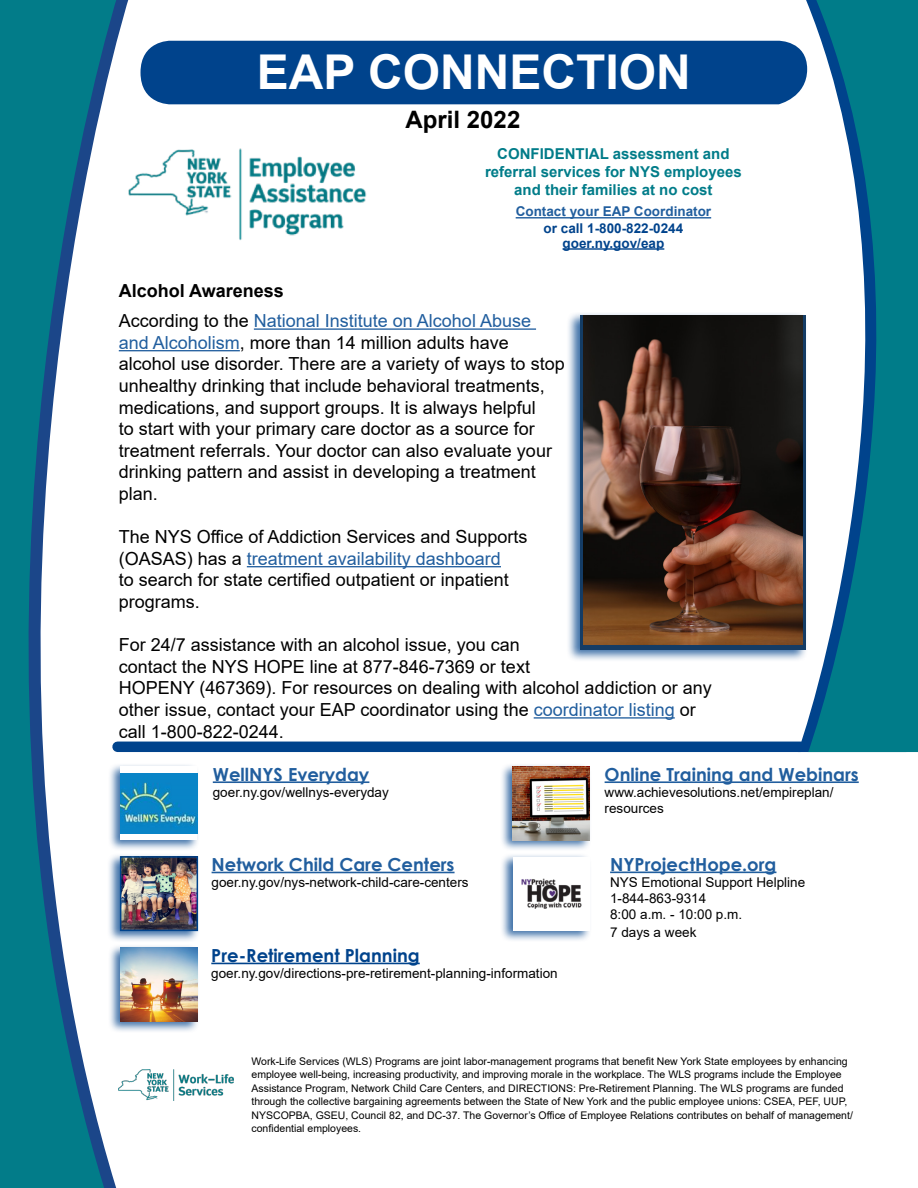
<style>
.page{position:relative;width:918px;height:1188px;background:#fff}
.page>*{position:absolute;margin:0;border:0;box-sizing:border-box;transform-origin:0 0}
.t1{font:700 48px "Arial";color:#fff}
.t2{font:700 24px "Arial";color:#000}
.t3{font:18px/21.6px "Arial";color:#000}
.t4{font:700 18px "Century Gothic";color:#215e9e}
.t5{font:18px "Arial";color:#215e9e}
.t6{font:700 18px "Century Gothic";color:#00438c}
.t7{font:700 18px "Arial";color:#000}
.t8{font:700 15px/18px "Arial";color:#007c89;text-align:center}
.t9{font:13.5px/16.2px "Arial";color:#000}
.t10{font:700 13.5px "Arial";color:#00438c}
.t11{font:700 13.5px "Arial";color:#215e9e}
.t12{font:10.5px/13.5px "Arial";color:#000}
.s1{color:#000}
.s2{color:#215e9e}
</style>
<div class="page">
<svg style="left:0;top:0;width:116px;height:1188px"></svg>
<div style="left:141px;top:41px;width:656px;height:63px;background:#00438c"></div>
<svg style="left:797px;top:0;width:11px;height:752px"></svg>
<svg style="left:808px;top:0;width:110px;height:752px;fill:#007c89"></svg>
<hr style="left:254px;top:328px;width:282px;height:2px;background:#215e9e">
<hr style="left:119px;top:350px;width:121px;height:1px;background:#215e9e">
<hr style="left:247px;top:566px;width:254px;height:1px;background:#215e9e">
<hr style="left:534px;top:717px;width:141px;height:2px;background:#215e9e">
<img style="left:128px;top:148px;width:239px;height:93px">
<div style="left:566px;top:312px;width:243px;height:350px;background:#00438c;opacity:.75"></div>
<div style="left:580px;top:315px;width:226px;height:335px;background:#143c65"></div>
<img style="left:583px;top:315px;width:220px;height:329px">
<hr style="left:516px;top:217px;width:195px;height:1px;background:#215e9e">
<hr style="left:563px;top:248px;width:101px;height:2px;background:#00438c">
<div style="left:107px;top:763px;width:93px;height:89px;background:#00438c;opacity:.75"></div>
<div style="left:121px;top:767px;width:76px;height:73px;background:#fff"></div>
<img style="left:121px;top:773px;width:76px;height:61px">
<div style="left:107px;top:853px;width:94px;height:90px;background:#00438c;opacity:.75"></div>
<img style="left:123px;top:859px;width:72px;height:69px">
<div style="left:120px;top:856px;width:78px;height:75px;border:2px solid #00438c"></div>
<div style="left:107px;top:944px;width:93px;height:89px;background:#00438c;opacity:.75"></div>
<img style="left:121px;top:948px;width:76px;height:73px">
<div style="left:499px;top:763px;width:92px;height:89px;background:#00438c;opacity:.75"></div>
<img style="left:512px;top:767px;width:77px;height:73px">
<div style="left:500px;top:853px;width:92px;height:89px;background:#00438c;opacity:.75"></div>
<div style="left:513px;top:857px;width:77px;height:73px;background:#fff"></div>
<img style="left:521px;top:879px;width:61px;height:29px">
<div style="left:118px;top:742px;width:683px;height:10px;background:#00438c"></div>
<hr style="left:213px;top:781px;width:156px;height:2px;background:#215e9e">
<hr style="left:212px;top:872px;width:243px;height:1px;background:#215e9e">
<hr style="left:211px;top:963px;width:209px;height:1px;background:#00438c">
<hr style="left:605px;top:781px;width:254px;height:2px;background:#215e9e">
<hr style="left:610px;top:872px;width:166px;height:1px;background:#215e9e">
<img style="left:119px;top:1070px;width:114px;height:31px">
<p class="t1" style="left:257px;top:39px;width:435px">EAP CONNECTION</p>
<p class="t2" style="left:406px;top:103px;width:116px">April 2022</p>
<p class="t8" style="left:485px;top:145px;width:258px">CONFIDENTIAL assessment and referral services for NYS employees and their families at no cost</p>
<p class="t11" style="left:516px;top:202px;width:197px">Contact your EAP Coordinator</p>
<p class="t10" style="left:544px;top:218px;width:141px">or call 1-800-822-0244</p>
<p class="t10" style="left:563px;top:233px;width:103px">goer.ny.gov/eap</p>
<p class="t7" style="left:119px;top:278px;width:167px">Alcohol Awareness</p>
<p class="t5" style="left:119px;top:308px;width:414px"><span class="s1">According to the</span> National Institute on Alcohol Abuse</p>
<p class="t3" style="left:119px;top:332px;width:447px"><span class="s2">and Alcoholism</span>, more than 14 million adults have alcohol use disorder. There are a variety of ways to stop unhealthy drinking that include behavioral treatments, medications, and support groups. It is always helpful<br>to start with your primary care doctor as a source for treatment referrals. Your doctor can also evaluate your drinking pattern and assist in developing a treatment plan.</p>
<p class="t3" style="left:119px;top:526px;width:410px">The NYS Office of Addiction Services and Supports (OASAS) has a <span class="s2">treatment availability dashboard<br></span>to search for state certified outpatient or inpatient programs.</p>
<p class="t3" style="left:119px;top:634px;width:594px">For 24/7 assistance with an alcohol issue, you can<br>contact the NYS HOPE line at 877-846-7369 or text<br>HOPENY (467369). For resources on dealing with alcohol addiction or any other issue, contact your EAP coordinator using the <span class="s2">coordinator listing</span> or call 1-800-822-0244.</p>
<p class="t4" style="left:213px;top:760px;width:158px">WellNYS Everyday</p>
<p class="t9" style="left:213px;top:784px;width:178px">goer.ny.gov/wellnys-everyday</p>
<p class="t4" style="left:605px;top:760px;width:256px">Online Training and Webinars</p>
<p class="t9" style="left:605px;top:784px;width:230px">www.achievesolutions.net/empireplan/ resources</p>
<p class="t4" style="left:212px;top:851px;width:244px">Network Child Care Centers</p>
<p class="t9" style="left:212px;top:874px;width:259px">goer.ny.gov/nys-network-child-care-centers</p>
<p class="t6" style="left:211px;top:942px;width:210px">Pre-Retirement Planning</p>
<p class="t9" style="left:211px;top:965px;width:348px">goer.ny.gov/directions-pre-retirement-planning-information</p>
<p class="t4" style="left:610px;top:850px;width:168px">NYProjectHope.org</p>
<p class="t9" style="left:610px;top:874px;width:197px">NYS Emotional Support Helpline<br>1-844-863-9314</p>
<p class="t9" style="left:610px;top:906px;width:134px">8:00 a.m. - 10:00 p.m.</p>
<p class="t9" style="left:610px;top:924px;width:88px">7 days a week</p>
<p class="t12" style="left:252px;top:1054px;width:603px">Work-Life Services (WLS) Programs are joint labor-management programs that benefit New York State employees by enhancing employee well-being, increasing productivity, and improving morale in the workplace. The WLS programs include the Employee Assistance Program, Network Child Care Centers, and DIRECTIONS: Pre-Retirement Planning. The WLS programs are funded through the collective bargaining agreements between the State of New York and the public employee unions: CSEA, PEF, UUP, NYSCOPBA, GSEU, Council 82, and DC-37. The Governor’s Office of Employee Relations contributes on behalf of management/ confidential employees.</p>
</div>
